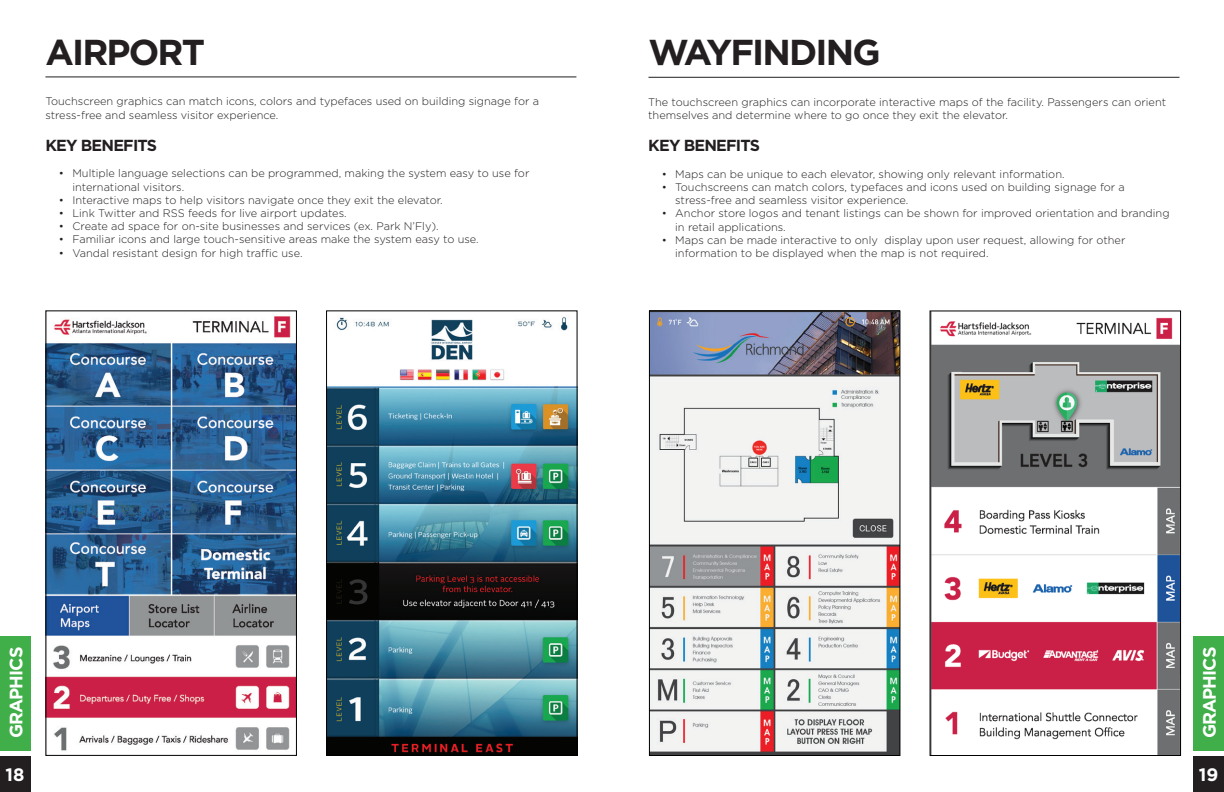
<style>
.page{position:relative;width:1224px;height:792px;background:#fff}
.page>*{position:absolute;margin:0;border:0;box-sizing:border-box;transform-origin:0 0}
.t1{font:700 36px "Gotham";letter-spacing:-.05em;color:#231f20}
.t2{font:700 18px "Gotham";letter-spacing:-.05em;color:#fff}
.t3{font:700 16px "Gotham";letter-spacing:-.05em;color:#231f20}
.t4{font:300 11px/13.2px "Gotham";color:#231f20}
</style>
<div class="page">
<div style="left:0;top:756px;width:30px;height:36px;background:#231f20"></div>
<div style="left:0;top:636px;width:30px;height:115px;background:#40ae49"></div>
<div style="left:1194px;top:756px;width:30px;height:36px;background:#231f20"></div>
<div style="left:1194px;top:636px;width:30px;height:115px;background:#40ae49"></div>
<hr style="left:649px;top:77px;width:530px;height:1px;background:#231f20">
<img style="left:651px;top:312px;width:247px;height:442px">
<div style="left:649px;top:310px;width:251px;height:446px;border:1px solid #000"></div>
<img style="left:932px;top:317px;width:247px;height:437px">
<div style="left:930px;top:310px;width:251px;height:446px;border:1px solid #000"></div>
<hr style="left:45px;top:76px;width:531px;height:1px;background:#231f20">
<img style="left:47px;top:316px;width:248px;height:435px">
<div style="left:45px;top:310px;width:252px;height:446px;border:1px solid #000"></div>
<img style="left:328px;top:316px;width:248px;height:438px">
<div style="left:326px;top:310px;width:252px;height:446px;border:1px solid #000"></div>
<h1 class="t1" style="left:45px;top:28px;width:161px">AIRPORT</h1>
<p class="t4" style="left:45px;top:95px;width:495px">Touchscreen graphics can match icons, colors and typefaces used on building signage for a stress-free and seamless visitor experience.</p>
<h3 class="t3" style="left:45px;top:135px;width:113px">KEY BENEFITS</h3>
<p class="t4" style="left:72px;top:167px;width:458px;text-indent:-13px">• Multiple language selections can be programmed, making the system easy to use for international visitors.</p>
<p class="t4" style="left:59px;top:193px;width:385px">• Interactive maps to help visitors navigate once they exit the elevator.</p>
<p class="t4" style="left:59px;top:206px;width:289px">• Link Twitter and RSS feeds for live airport updates.</p>
<p class="t4" style="left:59px;top:219px;width:381px">• Create ad space for on-site businesses and services (ex. Park N’Fly).</p>
<p class="t4" style="left:59px;top:233px;width:421px">• Familiar icons and large touch-sensitive areas make the system easy to use.</p>
<p class="t4" style="left:59px;top:246px;width:245px">• Vandal resistant design for high traffic use.</p>
<h1 class="t1" style="left:649px;top:29px;width:234px">WAYFINDING</h1>
<p class="t4" style="left:648px;top:95px;width:519px">The touchscreen graphics can incorporate interactive maps of the facility. Passengers can orient themselves and determine where to go once they exit the elevator.</p>
<h3 class="t3" style="left:648px;top:135px;width:113px">KEY BENEFITS</h3>
<p class="t4" style="left:662px;top:167px;width:404px">• Maps can be unique to each elevator, showing only relevant information.</p>
<p class="t4" style="left:675px;top:180px;width:451px;text-indent:-13px">• Touchscreens can match colors, typefaces and icons used on building signage for a stress-free and seamless visitor experience.</p>
<p class="t4" style="left:675px;top:207px;width:496px;text-indent:-13px">• Anchor store logos and tenant listings can be shown for improved orientation and branding in retail applications.</p>
<p class="t4" style="left:675px;top:233px;width:452px;text-indent:-13px">• Maps can be made interactive to only display upon user request, allowing for other information to be displayed when the map is not required.</p>
<h2 class="t2" style="left:4px;top:738px;width:93px;rotate:-90deg">GRAPHICS</h2>
<h2 class="t2" style="left:6px;top:763px;width:20px">18</h2>
<h2 class="t2" style="left:1198px;top:738px;width:93px;rotate:-90deg">GRAPHICS</h2>
<h2 class="t2" style="left:1199px;top:763px;width:21px">19</h2>
</div>
